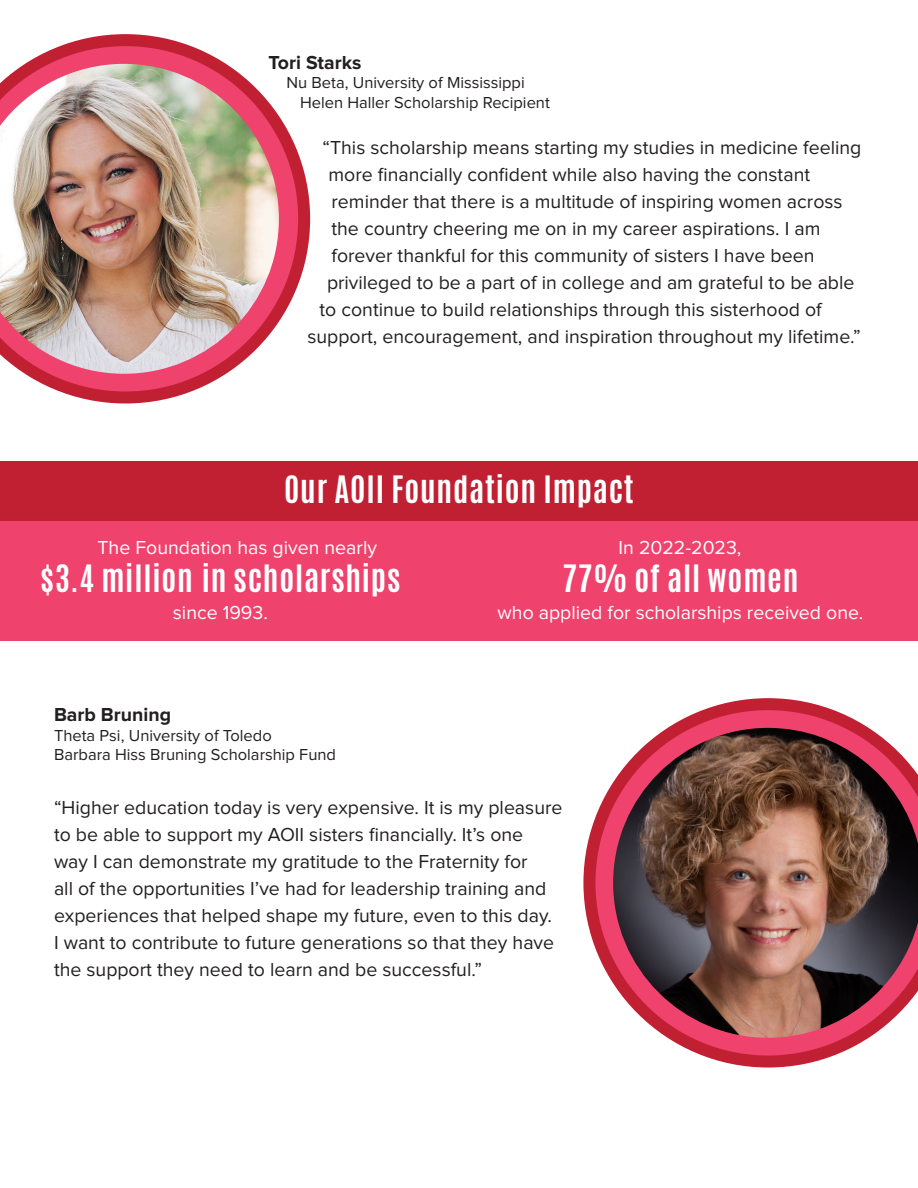
<style>
.page{position:relative;width:918px;height:1188px;background:#fff}
.page>*{position:absolute;margin:0;border:0;box-sizing:border-box;transform-origin:0 0}
.t1{font:700 31.5px "Antonio";letter-spacing:.025em;color:#fff}
.t2{font:19.5px/27px "Proxima Nova";color:#231f20}
.t3{font:19.5px "Proxima Nova";color:#fff}
.t4{font:700 19.5px "Proxima Nova";color:#231f20}
.t5{font:16.5px "Proxima Nova";color:#231f20}
</style>
<div class="page">
<div style="left:0;top:461px;width:918px;height:180px;background:#ef426d"></div>
<svg style="left:25px;top:34px;width:285px;height:370px"></svg>
<img style="left:0;top:64px;width:279px;height:310px">
<svg style="left:583px;top:698px;width:286px;height:370px"></svg>
<img style="left:613px;top:728px;width:305px;height:310px">
<div style="left:0;top:461px;width:918px;height:60px;background:#c12033"></div>
<p class="t4" style="left:268px;top:51px;width:94px">Tori Starks</p>
<p class="t5" style="left:286px;top:75px;width:240px">Nu Beta, University of Mississippi</p>
<p class="t5" style="left:300px;top:94px;width:251px">Helen Haller Scholarship Recipient</p>
<p class="t2" style="left:322px;top:135px;width:541px">“This scholarship means starting my studies in medicine feeling</p>
<p class="t2" style="left:328px;top:162px;width:483px">more financially confident while also having the constant</p>
<p class="t2" style="left:332px;top:189px;width:513px">reminder that there is a multitude of inspiring women across</p>
<p class="t2" style="left:332px;top:216px;width:491px">the country cheering me on in my career aspirations. I am</p>
<p class="t2" style="left:332px;top:243px;width:484px">forever thankful for this community of sisters I have been</p>
<p class="t2" style="left:327px;top:270px;width:529px">privileged to be a part of in college and am grateful to be able</p>
<p class="t2" style="left:320px;top:297px;width:504px">to continue to build relationships through this sisterhood of</p>
<p class="t2" style="left:308px;top:324px;width:555px">support, encouragement, and inspiration throughout my lifetime.”</p>
<p class="t1" style="left:284px;top:466px;width:351px">Our AOII Foundation Impact</p>
<p class="t3" style="left:98px;top:539px;width:281px">The Foundation has given nearly</p>
<p class="t1" style="left:40px;top:555px;width:361px">$3.4 million in scholarships</p>
<p class="t3" style="left:173px;top:604px;width:96px">since 1993.</p>
<p class="t3" style="left:619px;top:539px;width:124px">In 2022-2023,</p>
<p class="t1" style="left:563px;top:555px;width:237px">77% of all women</p>
<p class="t3" style="left:498px;top:604px;width:367px">who applied for scholarships received one.</p>
<p class="t4" style="left:54px;top:703px;width:119px">Barb Bruning</p>
<p class="t5" style="left:54px;top:727px;width:219px">Theta Psi, University of Toledo</p>
<p class="t5" style="left:54px;top:747px;width:284px">Barbara Hiss Bruning Scholarship Fund</p>
<p class="t2" style="left:54px;top:795px;width:510px">“Higher education today is very expensive. It is my pleasure to be able to support my AOII sisters financially. It’s one<br>way I can demonstrate my gratitude to the Fraternity for<br>all of the opportunities I’ve had for leadership training and experiences that helped shape my future, even to this day.<br>I want to contribute to future generations so that they have the support they need to learn and be successful.”</p>
</div>
